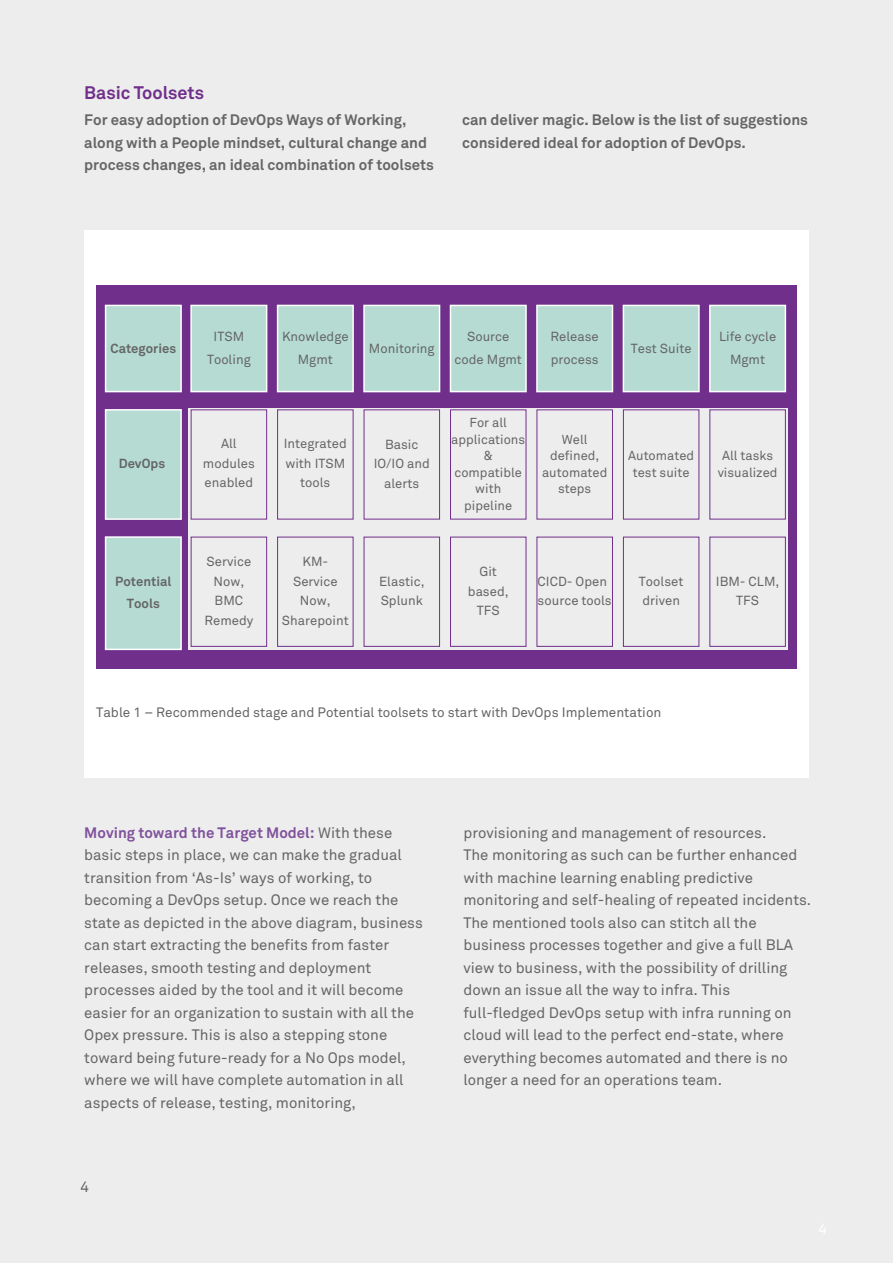
<style>
.page{position:relative;width:893px;height:1263px;background:#ededed}
.page>*{position:absolute;margin:0;border:0;box-sizing:border-box;transform-origin:0 0}
.t1{font:700 18px "Wipro Akkurat";color:#702f8b}
.t2{font:15px/22.5px "Wipro Akkurat";color:#656565}
.t3{font:700 15px/22.5px "Wipro Akkurat";color:#656565}
.t4{font:13.5px "Wipro Akkurat";color:#656565}
.t5{font:13.05px/19.5px "Wipro Akkurat";color:#656565;text-align:center}
.t6{font:700 13.05px/22.5px "Wipro Akkurat";color:#656565;text-align:center}
.t7{font:12.9px/16.5px "Wipro Akkurat";color:#656565;text-align:center}
.s1{font-weight:700;color:#80529c}
</style>
<div class="page">
<div style="left:84px;top:230px;width:725px;height:547px;background:#fff"></div>
<div style="left:96px;top:286px;width:701px;height:383px;background:#702f8b"></div>
<div style="left:188px;top:408px;width:599px;height:241px;background:#ededed"></div>
<div style="left:105px;top:305px;width:77px;height:87px;background:#b5dbd2;border:2px solid #fff"></div>
<div style="left:105px;top:409px;width:77px;height:111px;background:#b5dbd2;border:2px solid #fff"></div>
<div style="left:105px;top:536px;width:77px;height:114px;background:#b5dbd2;border:2px solid #fff"></div>
<div style="left:190px;top:305px;width:77px;height:87px;background:#b5dbd2;border:2px solid #fff"></div>
<div style="left:277px;top:305px;width:77px;height:87px;background:#b5dbd2;border:2px solid #fff"></div>
<div style="left:363px;top:305px;width:77px;height:87px;background:#b5dbd2;border:2px solid #fff"></div>
<div style="left:450px;top:305px;width:77px;height:87px;background:#b5dbd2;border:2px solid #fff"></div>
<div style="left:536px;top:305px;width:77px;height:87px;background:#b5dbd2;border:2px solid #fff"></div>
<div style="left:623px;top:305px;width:77px;height:87px;background:#b5dbd2;border:2px solid #fff"></div>
<div style="left:709px;top:305px;width:77px;height:87px;background:#b5dbd2;border:2px solid #fff"></div>
<div style="left:191px;top:409px;width:76px;height:111px;border:1px solid #702f8b"></div>
<div style="left:191px;top:537px;width:76px;height:110px;border:1px solid #702f8b"></div>
<div style="left:277px;top:537px;width:77px;height:110px;border:1px solid #702f8b"></div>
<div style="left:364px;top:537px;width:76px;height:110px;border:1px solid #702f8b"></div>
<div style="left:536px;top:537px;width:77px;height:110px;border:1px solid #702f8b"></div>
<div style="left:450px;top:537px;width:76px;height:110px;border:1px solid #702f8b"></div>
<div style="left:623px;top:537px;width:76px;height:110px;border:1px solid #702f8b"></div>
<div style="left:277px;top:409px;width:77px;height:111px;border:1px solid #702f8b"></div>
<div style="left:364px;top:409px;width:76px;height:111px;border:1px solid #702f8b"></div>
<div style="left:450px;top:409px;width:76px;height:111px;border:1px solid #702f8b"></div>
<div style="left:536px;top:409px;width:77px;height:111px;border:1px solid #702f8b"></div>
<div style="left:623px;top:409px;width:76px;height:111px;border:1px solid #702f8b"></div>
<div style="left:709px;top:409px;width:77px;height:111px;border:1px solid #702f8b"></div>
<div style="left:709px;top:537px;width:77px;height:110px;border:1px solid #702f8b"></div>
<p class="t1" style="left:84px;top:82px;width:121px">Basic Toolsets</p>
<p class="t3" style="left:84px;top:108px;width:351px">For easy adoption of DevOps Ways of Working, along with a People mindset, cultural change and process changes, an ideal combination of toolsets</p>
<p class="t3" style="left:462px;top:108px;width:347px">can deliver magic. Below is the list of suggestions considered ideal for adoption of DevOps.</p>
<p class="t6" style="left:110px;top:336px;width:67px">Categories</p>
<p class="t5" style="left:207px;top:325px;width:45px;line-height:22.5px">ITSM<br>Tooling</p>
<p class="t5" style="left:282px;top:325px;width:68px;line-height:22.5px">Knowledge<br>Mgmt</p>
<p class="t5" style="left:369px;top:338px;width:67px">Monitoring</p>
<p class="t5" style="left:455px;top:325px;width:69px;line-height:22.5px">Source code Mgmt</p>
<p class="t5" style="left:551px;top:325px;width:50px;line-height:22.5px;text-align:left">Release process</p>
<p class="t5" style="left:631px;top:338px;width:62px">Test Suite</p>
<p class="t5" style="left:719px;top:325px;width:59px;line-height:22.5px">Life cycle<br>Mgmt</p>
<p class="t6" style="left:119px;top:452px;width:48px">DevOps</p>
<p class="t6" style="left:115px;top:570px;width:58px">Potential<br>Tools</p>
<p class="t5" style="left:203px;top:434px;width:53px">All modules enabled</p>
<p class="t5" style="left:284px;top:434px;width:65px">Integrated with ITSM tools</p>
<p class="t5" style="left:374px;top:435px;width:58px">Basic<br>IO/IO and alerts</p>
<p class="t7" style="left:451px;top:414px;width:76px">For all applications &amp; compatible with pipeline</p>
<p class="t7" style="left:542px;top:431px;width:67px">Well defined, automated steps</p>
<p class="t7" style="left:628px;top:447px;width:68px">Automated test suite</p>
<p class="t7" style="left:718px;top:447px;width:61px">All tasks visualized</p>
<p class="t5" style="left:204px;top:552px;width:50px">Service<br>Now,<br>BMC<br>Remedy</p>
<p class="t5" style="left:282px;top:552px;width:68px">KM-<br>Service<br>Now,<br>Sharepoint</p>
<p class="t5" style="left:379px;top:572px;width:47px;text-align:left">Elastic,<br>Splunk</p>
<p class="t5" style="left:468px;top:562px;width:42px">Git based,<br>TFS</p>
<p class="t5" style="left:538px;top:572px;width:76px;text-align:left">CICD- Open source tools</p>
<p class="t5" style="left:639px;top:572px;width:46px;text-align:left">Toolset driven</p>
<p class="t5" style="left:716px;top:572px;width:65px">IBM- CLM,<br>TFS</p>
<p class="t4" style="left:96px;top:704px;width:567px">Table 1 – Recommended stage and Potential toolsets to start with DevOps Implementation</p>
<p class="t2" style="left:84px;top:821px;width:340px"><span class="s1">Moving toward the Target Model:</span> With these basic steps in place, we can make the gradual transition from ‘As-Is’ ways of working, to becoming a DevOps setup. Once we reach the state as depicted in the above diagram, business can start extracting the benefits from faster releases, smooth testing and deployment processes aided by the tool and it will become easier for an organization to sustain with all the Opex pressure. This is also a stepping stone toward being future-ready for a No Ops model, where we will have complete automation in all aspects of release, testing, monitoring,</p>
<p class="t2" style="left:463px;top:821px;width:349px">provisioning and management of resources.<br>The monitoring as such can be further enhanced with machine learning enabling predictive monitoring and self-healing of repeated incidents.<br>The mentioned tools also can stitch all the business processes together and give a full BLA view to business, with the possibility of drilling down an issue all the way to infra. This full-fledged DevOps setup with infra running on cloud will lead to the perfect end-state, where everything becomes automated and there is no longer a need for an operations team.</p>
<p class="t2" style="left:80px;top:1175px;width:10px">4</p>
</div>
